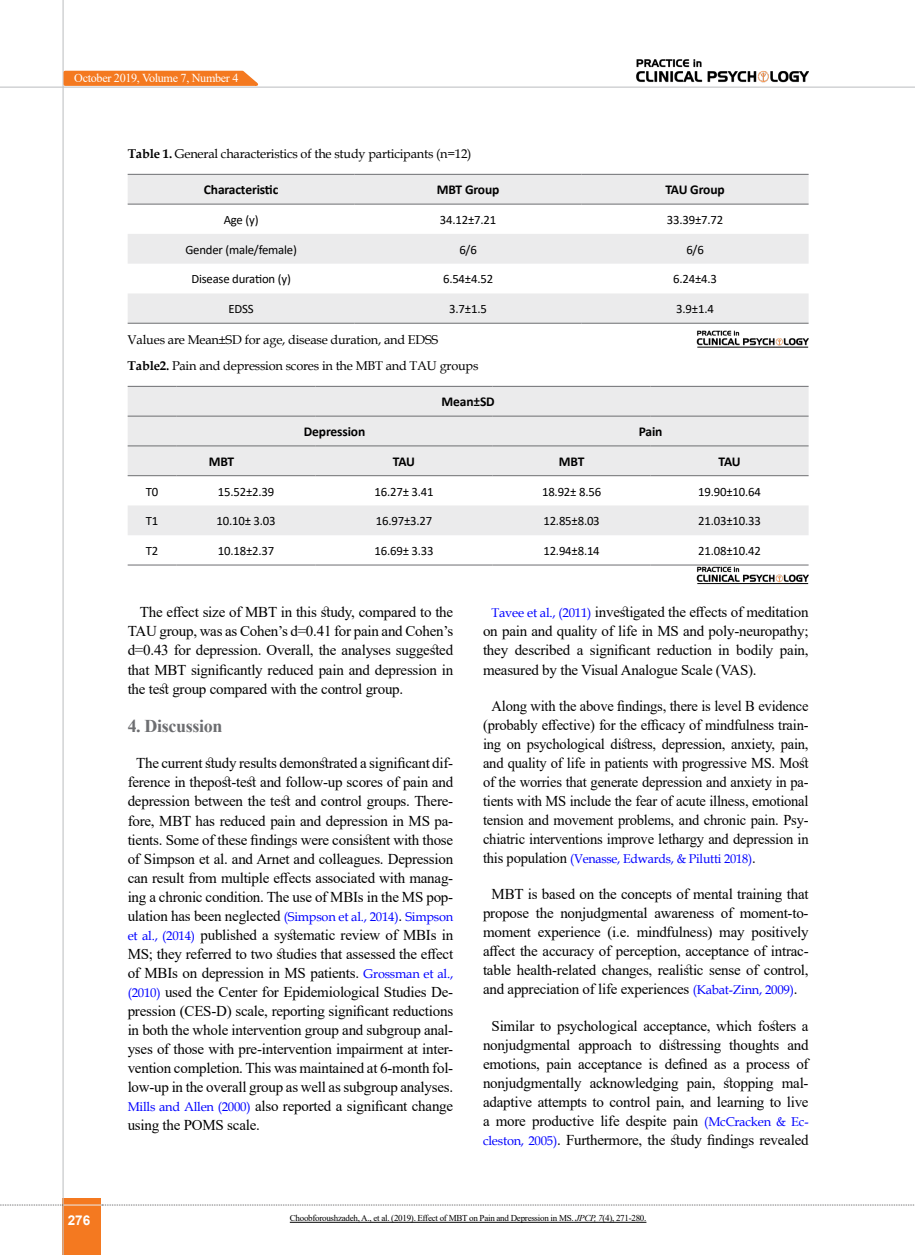
<style>
.page{position:relative;width:915px;height:1255px;background:#fff}
.page>*{position:absolute;margin:0;border:0;box-sizing:border-box;transform-origin:0 0}
.t1{font:700 18px "Times New Roman";letter-spacing:-.02em;color:#6d6e71}
.t2{font:15px/19px "Times New Roman";letter-spacing:-.015em;color:#000;text-align:justify}
.t3{font:700 13.5px "Calibri";letter-spacing:-.01em;color:#000}
.t4{font:700 13.5px "Arial";color:#fff}
.t5{font:12.75px "Calibri";letter-spacing:-.015em;color:#000}
.t6{font:12.75px/26.2px "Book Antiqua";letter-spacing:-.015em;color:#000}
.t7{font:12.75px "Book Antiqua";letter-spacing:-.015em;color:#00f}
.t8{font:12.15px "Times New Roman";letter-spacing:-.025em;color:#fff}
.t9{font:9px "Times New Roman";letter-spacing:-.03em;color:#000}
.s1{font-weight:700}
.s2{font-family:"Times New Roman";font-size:15px;color:#000}
.s3{font-family:"Book Antiqua";font-size:12.75px;color:#00f}
.s4{font-style:italic}
</style>
<div class="page">
<div style="left:63px;top:1198px;width:38px;height:56px;background:#f47920"></div>
<hr style="left:62px;top:0;width:2px;height:1254px;background:#c2c4c6">
<hr style="left:0;top:87px;width:914px;height:1px;background:#c2c4c6">
<hr style="left:63px;top:1204px;width:38px;height:1px;background:#ebebec">
<svg style="left:0;top:1204px;width:63px;height:1px"></svg>
<svg style="left:102px;top:1204px;width:813px;height:1px"></svg>
<svg style="left:62px;top:69px;width:203px;height:18px;background:#f4944f"></svg>
<img style="left:636px;top:59px;width:172px;height:24px">
<svg style="left:128px;top:175px;width:680px;height:148px;fill:#ebebec"></svg>
<hr style="left:128px;top:174px;width:226px;height:1px;background:#6d6e71">
<hr style="left:354px;top:174px;width:227px;height:1px;background:#6d6e71">
<hr style="left:581px;top:174px;width:227px;height:1px;background:#6d6e71">
<hr style="left:128px;top:204px;width:226px;height:1px;background:#6d6e71">
<hr style="left:354px;top:204px;width:227px;height:1px;background:#6d6e71">
<hr style="left:581px;top:204px;width:227px;height:1px;background:#6d6e71">
<hr style="left:128px;top:323px;width:226px;height:1px;background:#6d6e71">
<hr style="left:354px;top:323px;width:227px;height:1px;background:#6d6e71">
<hr style="left:581px;top:323px;width:227px;height:1px;background:#6d6e71">
<svg style="left:128px;top:387px;width:680px;height:148px;fill:#ebebec"></svg>
<hr style="left:128px;top:386px;width:48px;height:1px;background:#6d6e71">
<hr style="left:176px;top:386px;width:139px;height:1px;background:#6d6e71">
<hr style="left:315px;top:386px;width:177px;height:1px;background:#6d6e71">
<hr style="left:492px;top:386px;width:158px;height:1px;background:#6d6e71">
<hr style="left:650px;top:386px;width:158px;height:1px;background:#6d6e71">
<hr style="left:128px;top:416px;width:48px;height:1px;background:#6d6e71">
<hr style="left:176px;top:416px;width:139px;height:1px;background:#6d6e71">
<hr style="left:315px;top:416px;width:177px;height:1px;background:#6d6e71">
<hr style="left:492px;top:416px;width:158px;height:1px;background:#6d6e71">
<hr style="left:650px;top:416px;width:158px;height:1px;background:#6d6e71">
<hr style="left:128px;top:445px;width:48px;height:1px;background:#6d6e71">
<hr style="left:176px;top:445px;width:139px;height:1px;background:#6d6e71">
<hr style="left:315px;top:445px;width:177px;height:1px;background:#6d6e71">
<hr style="left:492px;top:445px;width:158px;height:1px;background:#6d6e71">
<hr style="left:650px;top:445px;width:158px;height:1px;background:#6d6e71">
<hr style="left:128px;top:475px;width:48px;height:1px;background:#6d6e71">
<hr style="left:176px;top:475px;width:139px;height:1px;background:#6d6e71">
<hr style="left:315px;top:475px;width:177px;height:1px;background:#6d6e71">
<hr style="left:492px;top:475px;width:158px;height:1px;background:#6d6e71">
<hr style="left:650px;top:475px;width:158px;height:1px;background:#6d6e71">
<hr style="left:128px;top:564px;width:48px;height:1px;background:#6d6e71">
<hr style="left:176px;top:564px;width:139px;height:1px;background:#6d6e71">
<hr style="left:315px;top:564px;width:177px;height:1px;background:#6d6e71">
<hr style="left:492px;top:564px;width:158px;height:1px;background:#6d6e71">
<hr style="left:650px;top:564px;width:158px;height:1px;background:#6d6e71">
<img style="left:696px;top:565px;width:112px;height:20px">
<hr style="left:697px;top:583px;width:110px;height:1px;background:#000">
<img style="left:696px;top:330px;width:112px;height:18px">
<hr style="left:697px;top:347px;width:110px;height:1px;background:#000">
<hr style="left:290px;top:1221px;width:356px;height:1px;background:#000">
<p class="t8" style="left:74px;top:69px;width:166px">October 2019, Volume 7, Number 4</p>
<p class="t6" style="left:128px;top:140px;width:345px"><span class="s1">Table 1.</span> General characteristics of the study participants (n=12)</p>
<p class="t3" style="left:204px;top:180px;width:76px">Characteristic</p>
<p class="t3" style="left:436px;top:180px;width:64px">MBT Group</p>
<p class="t3" style="left:665px;top:180px;width:61px">TAU Group</p>
<p class="t5" style="left:224px;top:211px;width:36px">Age (y)</p>
<p class="t5" style="left:440px;top:211px;width:58px">34.12±7.21</p>
<p class="t5" style="left:666px;top:211px;width:58px">33.39±7.72</p>
<p class="t5" style="left:185px;top:240px;width:113px">Gender (male/female)</p>
<p class="t5" style="left:459px;top:240px;width:19px">6/6</p>
<p class="t5" style="left:686px;top:240px;width:19px">6/6</p>
<p class="t5" style="left:191px;top:270px;width:101px">Disease duration (y)</p>
<p class="t5" style="left:443px;top:270px;width:52px">6.54±4.52</p>
<p class="t5" style="left:673px;top:270px;width:45px">6.24±4.3</p>
<p class="t5" style="left:228px;top:300px;width:27px">EDSS</p>
<p class="t5" style="left:449px;top:300px;width:39px">3.7±1.5</p>
<p class="t5" style="left:676px;top:300px;width:39px">3.9±1.4</p>
<p class="t6" style="left:128px;top:326px;width:352px">Values are Mean±SD for age, disease duration, and EDSS<br><span class="s1">Table2.</span> Pain and depression scores in the MBT and TAU groups</p>
<p class="t3" style="left:441px;top:392px;width:55px">Mean±SD</p>
<p class="t3" style="left:304px;top:422px;width:63px">Depression</p>
<p class="t3" style="left:638px;top:422px;width:25px">Pain</p>
<p class="t3" style="left:209px;top:452px;width:27px">MBT</p>
<p class="t3" style="left:393px;top:452px;width:24px">TAU</p>
<p class="t3" style="left:558px;top:452px;width:27px">MBT</p>
<p class="t3" style="left:718px;top:452px;width:24px">TAU</p>
<p class="t5" style="left:146px;top:482px;width:14px">T0</p>
<p class="t5" style="left:218px;top:482px;width:58px">15.52±2.39</p>
<p class="t5" style="left:374px;top:482px;width:60px">16.27± 3.41</p>
<p class="t5" style="left:542px;top:482px;width:60px">18.92± 8.56</p>
<p class="t5" style="left:698px;top:482px;width:64px">19.90±10.64</p>
<p class="t5" style="left:146px;top:512px;width:14px">T1</p>
<p class="t5" style="left:216px;top:512px;width:60px">10.10± 3.03</p>
<p class="t5" style="left:376px;top:512px;width:58px">16.97±3.27</p>
<p class="t5" style="left:543px;top:512px;width:58px">12.85±8.03</p>
<p class="t5" style="left:698px;top:512px;width:64px">21.03±10.33</p>
<p class="t5" style="left:146px;top:541px;width:14px">T2</p>
<p class="t5" style="left:218px;top:541px;width:58px">10.18±2.37</p>
<p class="t5" style="left:374px;top:541px;width:60px">16.69± 3.33</p>
<p class="t5" style="left:543px;top:541px;width:58px">12.94±8.14</p>
<p class="t5" style="left:698px;top:541px;width:64px">21.08±10.42</p>
<p class="t4" style="left:68px;top:1210px;width:24px">276</p>
<p class="t2" style="left:128px;top:602px;width:327px;text-indent:12px">The effect size of MBT in this study, compared to the TAU group, was as Cohen’s d=0.41 for pain and Cohen’s d=0.43 for depression. Overall, the analyses suggested that MBT significantly reduced pain and depression in the test group compared with the control group.</p>
<p class="t1" style="left:128px;top:713px;width:96px">4. Discussion</p>
<p class="t2" style="left:128px;top:753px;width:327px;text-align:center">The current study results demonstrated a significant dif&shy;ference in thepost-test and follow-up scores of pain and depression between the test and control groups. There&shy;fore, MBT has reduced pain and depression in MS pa&shy;tients. Some of these findings were consistent with those of Simpson et al. and Arnet and colleagues. Depression can result from multiple effects associated with manag&shy;ing a chronic condition. The use of MBIs in the MS pop-</p>
<p class="t7" style="left:128px;top:907px;width:327px"><span class="s2">ulation has been neglected</span> (Simpson et al., 2014)<span class="s2">.</span> Simpson</p>
<p class="t2" style="left:128px;top:924px;width:327px"><span class="s3">et al., (2014)</span> published a systematic review of MBIs in MS; they referred to two studies that assessed the effect of MBIs on depression in MS patients. <span class="s3">Grossman et al., (2010)</span> used the Center for Epidemiological Studies De&shy;pression (CES-D) scale, reporting significant reductions in both the whole intervention group and subgroup anal&shy;yses of those with pre-intervention impairment at inter&shy;vention completion. This was maintained at 6-month fol&shy;low-up in the overall group as well as subgroup analyses.<br><span class="s3">Mills and Allen (2000)</span> also reported a significant change using the POMS scale.</p>
<p class="t2" style="left:483px;top:602px;width:327px;text-indent:8px"><span class="s3">Tavee et al., (2011)</span> investigated the effects of meditation on pain and quality of life in MS and poly-neuropathy; they described a significant reduction in bodily pain, measured by the Visual Analogue Scale (VAS).</p>
<p class="t2" style="left:483px;top:695px;width:327px;text-align:center">Along with the above findings, there is level B evidence (probably effective) for the efficacy of mindfulness train&shy;ing on psychological distress, depression, anxiety, pain, and quality of life in patients with progressive MS. Most of the worries that generate depression and anxiety in pa&shy;tients with MS include the fear of acute illness, emotional tension and movement problems, and chronic pain. Psy&shy;chiatric interventions improve lethargy and depression in</p>
<p class="t7" style="left:483px;top:849px;width:274px"><span class="s2">this population</span> (Venasse, Edwards, &amp; Pilutti 2018)<span class="s2">.</span></p>
<p class="t2" style="left:483px;top:884px;width:327px;text-indent:9px">MBT is based on the concepts of mental training that propose the nonjudgmental awareness of moment-to&shy;moment experience (i.e. mindfulness) may positively affect the accuracy of perception, acceptance of intrac&shy;table health-related changes, realistic sense of control, and appreciation of life experiences <span class="s3">(Kabat-Zinn, 2009)</span>.</p>
<p class="t2" style="left:483px;top:1015px;width:327px;text-align:center">Similar to psychological acceptance, which fosters a nonjudgmental approach to distressing thoughts and emotions, pain acceptance is defined as a process of nonjudgmentally acknowledging pain, stopping mal&shy;adaptive attempts to control pain, and learning to live a more productive life despite pain <span class="s3">(McCracken &amp; Ec&shy;cleston, 2005)</span>. Furthermore, the study findings revealed</p>
<p class="t9" style="left:290px;top:1211px;width:358px">Choobforoushzadeh, A., et al. (2019). Effect of MBT on Pain and Depression in MS. <span class="s4">JPCP, 7</span>(4), 271-280.</p>
</div>
